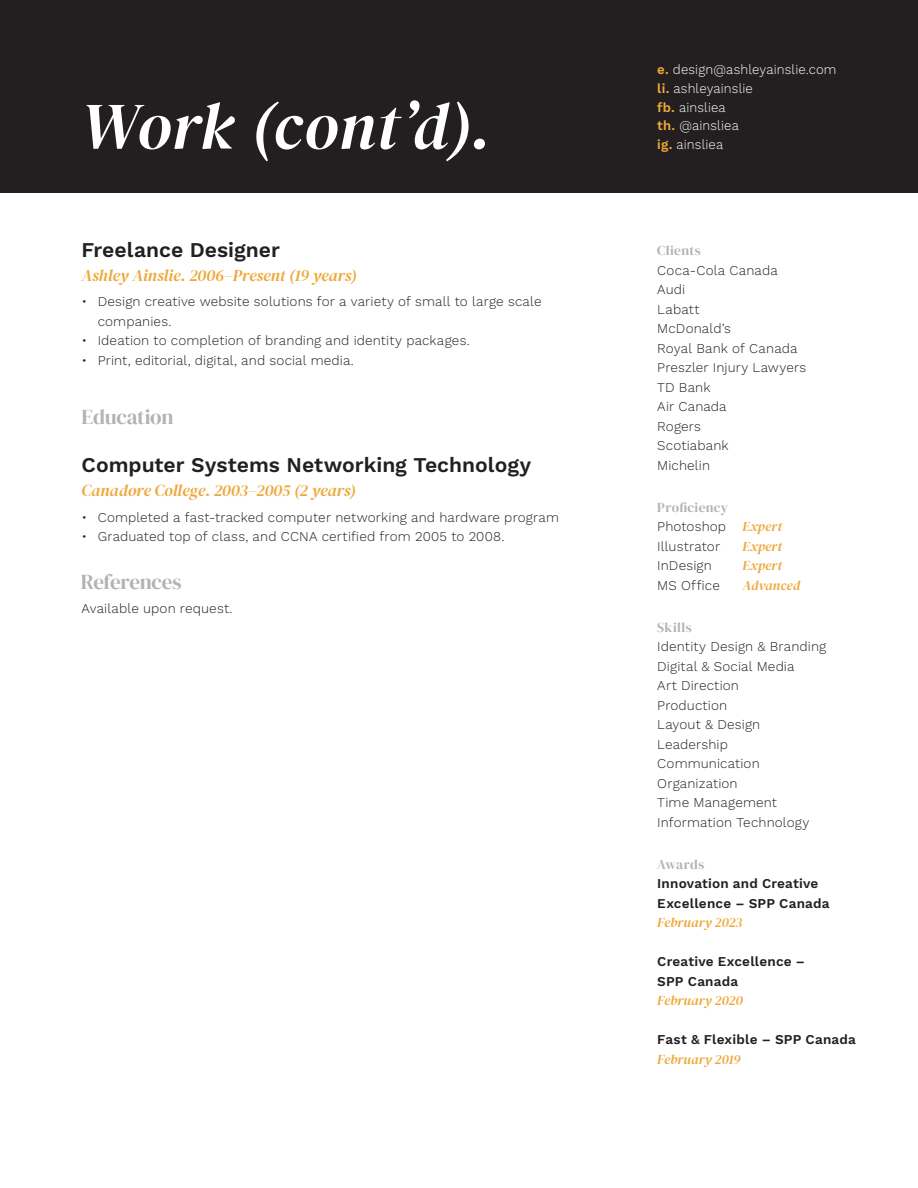
<style>
.page{position:relative;width:918px;height:1188px;background:#fff}
.page>*{position:absolute;margin:0;border:0;box-sizing:border-box;transform-origin:0 0}
.t1{font:italic 66px "DM Serif Display";letter-spacing:.01em;color:#fff}
.t2{font:600 21px "Work Sans";color:#231f20}
.t3{font:21px "DM Serif Display";letter-spacing:-.015em;color:#b4b3b3}
.t4{font:italic 16.5px "DM Serif Display";color:#efa83a}
.t5{font:300 13.5px/19.5px "Work Sans";letter-spacing:.01em;color:#231f20}
.t6{font:600 13.5px/19.5px "Work Sans";letter-spacing:.015em;color:#231f20}
.t7{font:300 13.5px/18.8px "Work Sans";letter-spacing:.01em;color:#fff}
.t8{font:italic 13.5px "DM Serif Display";letter-spacing:.005em;color:#efa83a}
.t9{font:13.5px "DM Serif Display";letter-spacing:.025em;color:#b4b3b3}
.s1{font-weight:600;color:#efa83a}
.s2{font-family:"DM Serif Display";font-weight:400;font-style:italic;color:#efa83a}
</style>
<div class="page">
<div style="left:0;top:0;width:918px;height:193px;background:#231f20"></div>
<h1 class="t1" style="left:81px;top:88px;width:411px">Work (cont’d).</h1>
<h2 class="t2" style="left:81px;top:237px;width:200px">Freelance Designer</h2>
<p class="t4" style="left:81px;top:266px;width:277px">Ashley Ainslie. 2006–Present (19 years)</p>
<p class="t5" style="left:98px;top:293px;width:445px;text-indent:-16px">• Design creative website solutions for a variety of small to large scale companies.</p>
<p class="t5" style="left:81px;top:332px;width:390px">• Ideation to completion of branding and identity packages.</p>
<p class="t5" style="left:81px;top:351px;width:274px">• Print, editorial, digital, and social media.</p>
<h2 class="t3" style="left:81px;top:405px;width:94px">Education</h2>
<h2 class="t2" style="left:81px;top:453px;width:451px">Computer Systems Networking Technology</h2>
<p class="t4" style="left:81px;top:481px;width:276px">Canadore College. 2003–2005 (2 years)</p>
<p class="t5" style="left:81px;top:508px;width:479px">• Completed a fast-tracked computer networking and hardware program</p>
<p class="t5" style="left:81px;top:527px;width:424px">• Graduated top of class, and CCNA certified from 2005 to 2008.</p>
<h2 class="t3" style="left:81px;top:570px;width:102px">References</h2>
<p class="t5" style="left:81px;top:599px;width:153px">Available upon request.</p>
<p class="t7" style="left:657px;top:61px;width:181px"><span class="s1">e.</span> design@ashleyainslie.com <span class="s1">li.</span> ashleyainslie<br><span class="s1">fb.</span> ainsliea<br><span class="s1">th.</span> @ainsliea<br><span class="s1">ig.</span> ainsliea</p>
<p class="t9" style="left:657px;top:243px;width:45px">Clients</p>
<p class="t5" style="left:657px;top:261px;width:150px">Coca-Cola Canada<br>Audi<br>Labatt<br>McDonald’s<br>Royal Bank of Canada<br>Preszler Injury Lawyers<br>TD Bank<br>Air Canada<br>Rogers<br>Scotiabank<br>Michelin</p>
<p class="t9" style="left:657px;top:499px;width:72px">Proficiency</p>
<p class="t5" style="left:657px;top:517px;width:126px">Photoshop <span class="s2">Expert<br></span>Illustrator</p>
<p class="t8" style="left:743px;top:538px;width:41px">Expert</p>
<p class="t5" style="left:657px;top:556px;width:56px">InDesign</p>
<p class="t8" style="left:743px;top:558px;width:41px">Expert</p>
<p class="t5" style="left:657px;top:576px;width:64px">MS Office</p>
<p class="t8" style="left:743px;top:577px;width:59px">Advanced</p>
<p class="t9" style="left:657px;top:619px;width:36px">Skills</p>
<p class="t5" style="left:657px;top:637px;width:170px">Identity Design &amp; Branding<br>Digital &amp; Social Media<br>Art Direction<br>Production<br>Layout &amp; Design<br>Leadership<br>Communication<br>Organization<br>Time Management<br>Information Technology</p>
<p class="t9" style="left:657px;top:856px;width:48px">Awards</p>
<p class="t6" style="left:657px;top:874px;width:174px">Innovation and Creative<br>Excellence – SPP Canada</p>
<p class="t8" style="left:657px;top:915px;width:87px">February 2023</p>
<p class="t6" style="left:657px;top:952px;width:149px">Creative Excellence –<br>SPP Canada</p>
<p class="t8" style="left:657px;top:993px;width:87px">February 2020</p>
<p class="t6" style="left:657px;top:1030px;width:200px">Fast &amp; Flexible – SPP Canada</p>
<p class="t8" style="left:657px;top:1051px;width:85px">February 2019</p>
</div>
